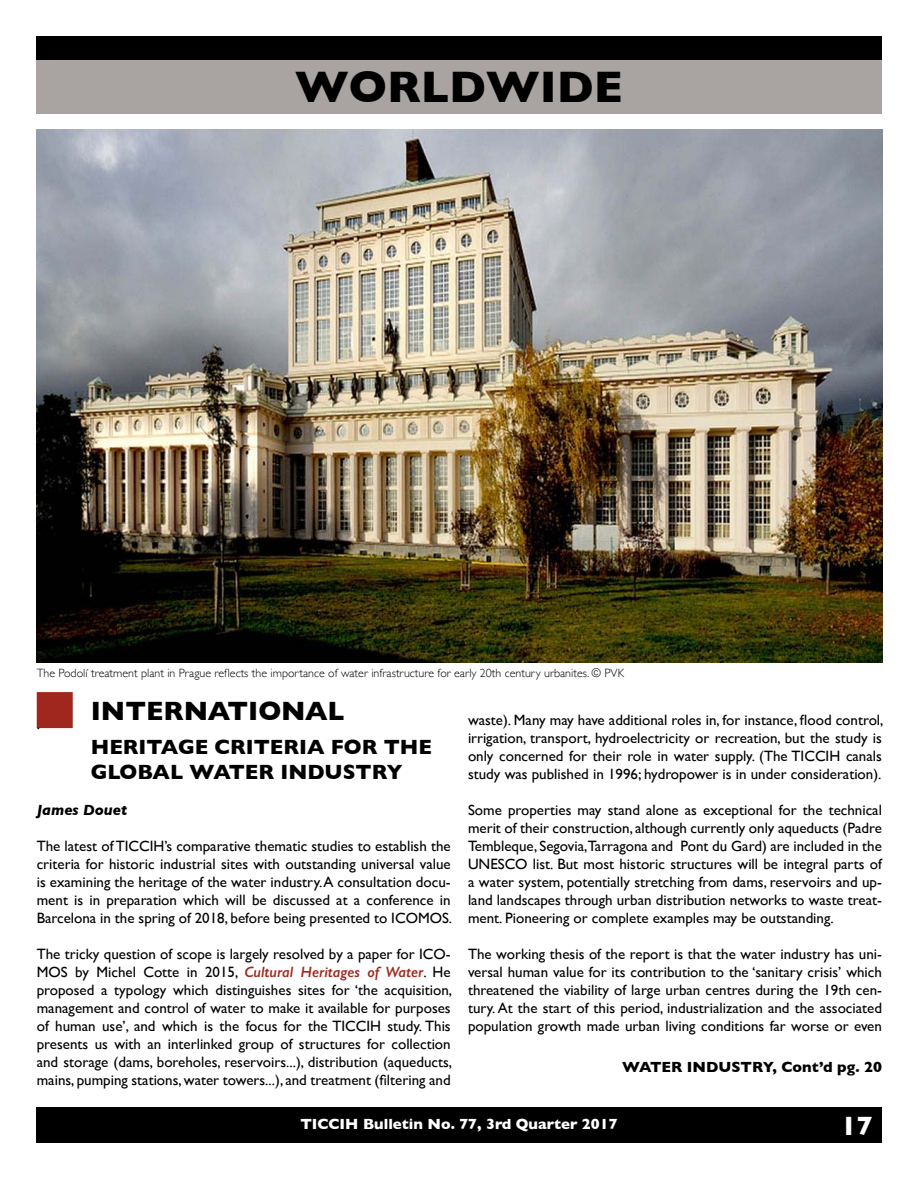
<style>
.page{position:relative;width:918px;height:1188px;background:#fff}
.page>*{position:absolute;margin:0;border:0;box-sizing:border-box;transform-origin:0 0}
.t1{font:700 45px "Gill Sans";color:#000}
.t2{font:700 27px "Gill Sans";color:#000}
.t3{font:700 27px "Gill Sans";color:#fff}
.t4{font:700 21px/25.2px "Gill Sans";color:#000}
.t5{font:15px/18px "Gill Sans";color:#000;text-align:justify}
.t6{font:700 15px "Gill Sans";color:#fff}
.t7{font:700 15px "Gill Sans";color:#000}
.t8{font:italic 700 15px "Gill Sans";color:#000}
.t9{font:300 12px "Gill Sans";color:#000}
.s1{font-weight:600;font-style:italic;color:#a0271d}
</style>
<div class="page">
<div style="left:37px;top:37px;width:844px;height:25px;background:#000"></div>
<div style="left:36px;top:36px;width:846px;height:27px;border:2px solid #000"></div>
<div style="left:37px;top:1108px;width:844px;height:34px;background:#000"></div>
<div style="left:36px;top:1107px;width:846px;height:36px;border:2px solid #000"></div>
<div style="left:36px;top:60px;width:846px;height:54px;background:#a9a3a1"></div>
<img style="left:36px;top:130px;width:847px;height:532px">
<div style="left:37px;top:692px;width:36px;height:36px;background:#a0271d;border:2px solid #a0271d"></div>
<h1 class="t1" style="left:295px;top:51px;width:329px">WORLDWIDE</h1>
<p class="t9" style="left:37px;top:664px;width:589px">The Podolí treatment plant in Prague reflects the importance of water infrastructure for early 20th century urbanites. © PVK</p>
<h2 class="t2" style="left:91px;top:689px;width:255px">INTERNATIONAL</h2>
<p class="t5" style="left:37px;top:714px;width:5px">.</p>
<h3 class="t4" style="left:91px;top:734px;width:343px">HERITAGE CRITERIA FOR THE<br>GLOBAL WATER INDUSTRY</h3>
<p class="t8" style="left:37px;top:801px;width:92px">James Douet</p>
<p class="t5" style="left:37px;top:837px;width:417px">The latest of TICCIH’s comparative thematic studies to establish the criteria for historic industrial sites with outstanding universal value is examining the heritage of the water industry. A consultation docu&shy;ment is in preparation which will be discussed at a conference in Barcelona in the spring of 2018, before being presented to ICOMOS.</p>
<p class="t5" style="left:37px;top:945px;width:417px">The tricky question of scope is largely resolved by a paper for ICO-MOS by Michel Cotte in 2015, <span class="s1">Cultural Heritages of Water</span>. He proposed a typology which distinguishes sites for ‘the acquisition, management and control of water to make it available for purposes of human use’, and which is the focus for the TICCIH study. This presents us with an interlinked group of structures for collection and storage (dams, boreholes, reservoirs...), distribution (aqueducts, mains, pumping stations, water towers...), and treatment (filtering and</p>
<p class="t5" style="left:468px;top:711px;width:417px">waste). Many may have additional roles in, for instance, flood control, irrigation, transport, hydroelectricity or recreation, but the study is only concerned for their role in water supply. (The TICCIH canals study was published in 1996; hydropower is in under consideration).</p>
<p class="t5" style="left:468px;top:801px;width:416px">Some properties may stand alone as exceptional for the technical merit of their construction, although currently only aqueducts (Padre Tembleque, Segovia,Tarragona and Pont du Gard) are included in the UNESCO list. But most historic structures will be integral parts of a water system, potentially stretching from dams, reservoirs and up&shy;land landscapes through urban distribution networks to waste treat&shy;ment. Pioneering or complete examples may be outstanding.</p>
<p class="t5" style="left:468px;top:945px;width:416px">The working thesis of the report is that the water industry has uni&shy;versal human value for its contribution to the ‘sanitary crisis’ which threatened the viability of large urban centres during the 19th cen&shy;tury. At the start of this period, industrialization and the associated population growth made urban living conditions far worse or even</p>
<p class="t7" style="left:622px;top:1055px;width:261px">WATER INDUSTRY, Cont’d pg. 20</p>
<p class="t6" style="left:300px;top:1112px;width:319px">TICCIH Bulletin No. 77, 3rd Quarter 2017</p>
<h2 class="t3" style="left:841px;top:1104px;width:34px">17</h2>
</div>
